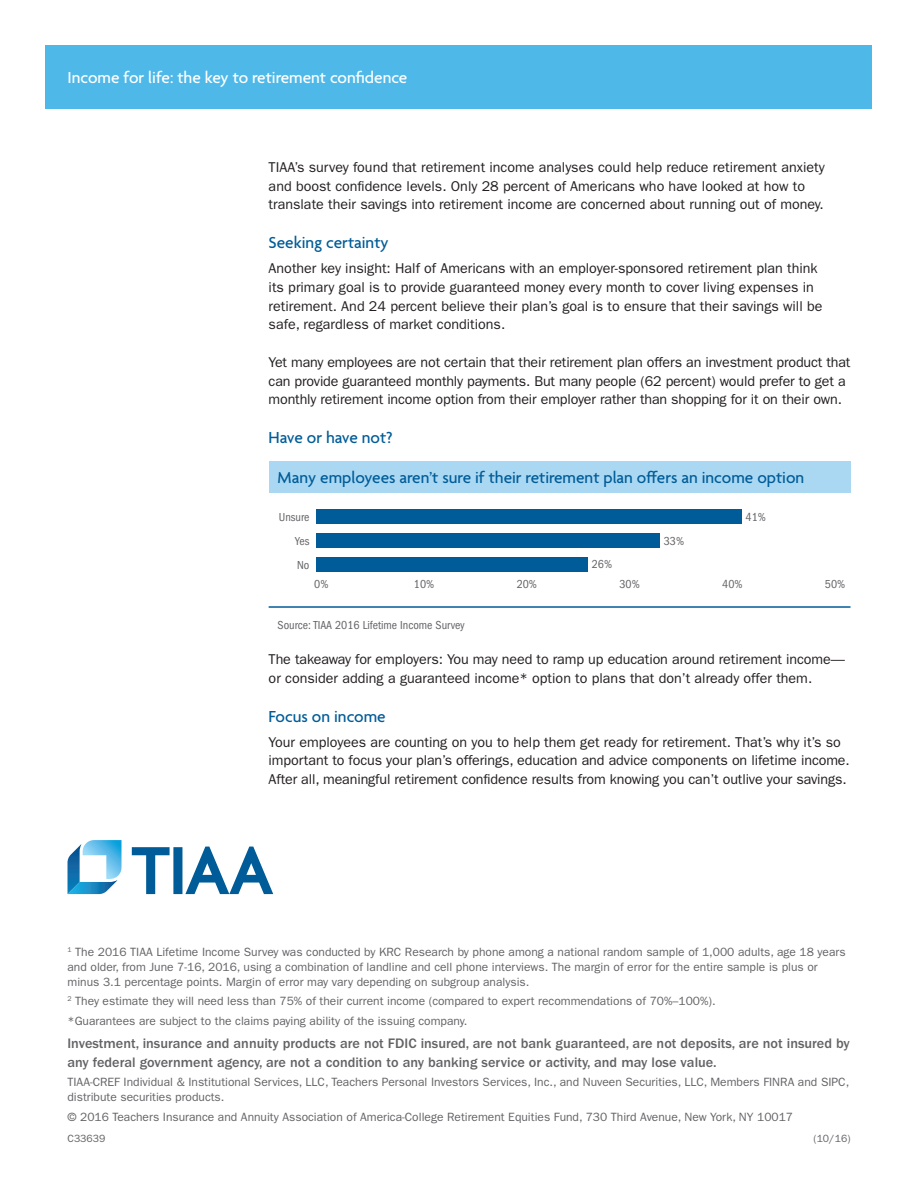
<style>
.page{position:relative;width:918px;height:1188px;background:#fff}
.page>*{position:absolute;margin:0;border:0;box-sizing:border-box;transform-origin:0 0}
.t1{font:500 17.25px "Agenda";color:#005c98}
.t2{font:500 17.25px "Agenda";color:#fff}
.t3{font:14.25px/18.8px "ITC Franklin Gothic Std";color:#231f20}
.t4{font:500 14.25px/18.8px "ITC Franklin Gothic Std";color:#636366}
.t5{font:12px/15px "ITC Franklin Gothic Std";color:#636366}
.t6{font:condensed 12px/24px "ITC Franklin Gothic Std";color:#636366;text-align:justify}
.t7{font:10.5px "ITC Franklin Gothic Std";color:#636366}
</style>
<div class="page">
<div style="left:46px;top:46px;width:826px;height:63px;background:#4eb9e9"></div>
<svg style="left:132px;top:847px;width:141px;height:47px"></svg>
<svg style="left:67px;top:840px;width:55px;height:55px"></svg>
<div style="left:269px;top:461px;width:581px;height:31px;background:#aad8f3"></div>
<hr style="left:269px;top:606px;width:581px;height:2px;background:#005c98">
<div style="left:316px;top:509px;width:426px;height:15px;background:#005c98"></div>
<div style="left:316px;top:533px;width:344px;height:15px;background:#005c98"></div>
<div style="left:316px;top:557px;width:272px;height:15px;background:#005c98"></div>
<p class="t2" style="left:68px;top:68px;width:341px">Income for life: the key to retirement confidence</p>
<p class="t3" style="left:269px;top:158px;width:558px">TIAA’s survey found that retirement income analyses could help reduce retirement anxiety and boost confidence levels. Only 28 percent of Americans who have looked at how to translate their savings into retirement income are concerned about running out of money.</p>
<p class="t1" style="left:269px;top:233px;width:122px">Seeking certainty</p>
<p class="t3" style="left:269px;top:259px;width:555px">Another key insight: Half of Americans with an employer-sponsored retirement plan think its primary goal is to provide guaranteed money every month to cover living expenses in retirement. And 24 percent believe their plan’s goal is to ensure that their savings will be safe, regardless of market conditions.</p>
<p class="t3" style="left:269px;top:353px;width:583px">Yet many employees are not certain that their retirement plan offers an investment product that can provide guaranteed monthly payments. But many people (62 percent) would prefer to get a monthly retirement income option from their employer rather than shopping for it on their own.</p>
<p class="t1" style="left:269px;top:428px;width:126px">Have or have not?</p>
<p class="t1" style="left:278px;top:468px;width:528px">Many employees aren’t sure if their retirement plan offers an income option</p>
<p class="t6" style="left:295px;top:505px;width:16px;text-indent:-17px">Unsure Yes No</p>
<p class="t6" style="left:746px;top:505px;width:22px">41%</p>
<p class="t6" style="left:664px;top:529px;width:22px">33%</p>
<p class="t6" style="left:592px;top:552px;width:22px">26%</p>
<p class="t6" style="left:314px;top:572px;width:16px">0%</p>
<p class="t6" style="left:414px;top:572px;width:22px">10%</p>
<p class="t6" style="left:517px;top:572px;width:22px">20%</p>
<p class="t6" style="left:619px;top:572px;width:22px">30%</p>
<p class="t6" style="left:722px;top:572px;width:22px">40%</p>
<p class="t6" style="left:825px;top:572px;width:22px">50%</p>
<p class="t6" style="left:278px;top:613px;width:189px">Source: TIAA 2016 Lifetime Income Survey</p>
<p class="t3" style="left:269px;top:650px;width:578px">The takeaway for employers: You may need to ramp up education around retirement income— or consider adding a guaranteed income* option to plans that don’t already offer them.</p>
<p class="t1" style="left:269px;top:707px;width:119px">Focus on income</p>
<p class="t3" style="left:269px;top:732px;width:583px">Your employees are counting on you to help them get ready for retirement. That’s why it’s so important to focus your plan’s offerings, education and advice components on lifetime income.<br>After all, meaningful retirement confidence results from knowing you can’t outlive your savings.</p>
<p class="t5" style="left:67px;top:944px;width:780px"><sup>1</sup> The 2016 TIAA Lifetime Income Survey was conducted by KRC Research by phone among a national random sample of 1,000 adults, age 18 years and older, from June 7-16, 2016, using a combination of landline and cell phone interviews. The margin of error for the entire sample is plus or minus 3.1 percentage points. Margin of error may vary depending on subgroup analysis.</p>
<p class="t5" style="left:67px;top:991px;width:650px;line-height:19.5px"><sup>2</sup> They estimate they will need less than 75% of their current income (compared to expert recommendations of 70%–100%). *Guarantees are subject to the claims paying ability of the issuing company.</p>
<p class="t4" style="left:68px;top:1034px;width:784px">Investment, insurance and annuity products are not FDIC insured, are not bank guaranteed, are not deposits, are not insured by any federal government agency, are not a condition to any banking service or activity, and may lose value.</p>
<p class="t5" style="left:68px;top:1075px;width:783px">TIAA-CREF Individual &amp; Institutional Services, LLC, Teachers Personal Investors Services, Inc., and Nuveen Securities, LLC, Members FINRA and SIPC, distribute securities products.</p>
<p class="t5" style="left:68px;top:1109px;width:727px">© 2016 Teachers Insurance and Annuity Association of America-College Retirement Equities Fund, 730 Third Avenue, New York, NY 10017</p>
<p class="t7" style="left:68px;top:1132px;width:40px">C33639</p>
<p class="t7" style="left:814px;top:1132px;width:38px">(10/16)</p>
</div>
